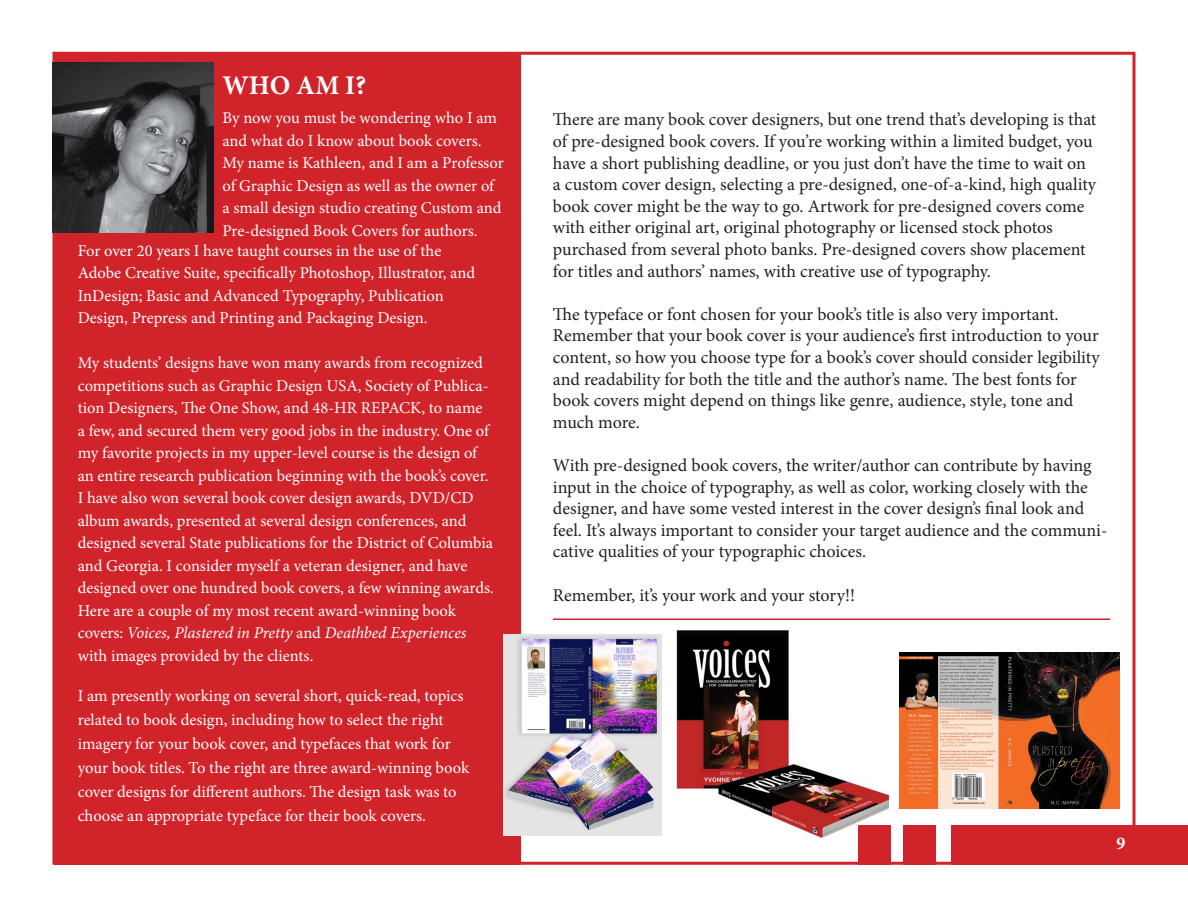
<style>
.page{position:relative;width:1188px;height:918px;background:#fff}
.page>*{position:absolute;margin:0;border:0;box-sizing:border-box;transform-origin:0 0}
.t1{font:700 27px "Minion Pro";color:#fff}
.t2{font:18px/21.6px "Minion Pro";letter-spacing:-.005em;color:#231f20}
.t3{font:700 18px "Minion Pro";color:#fff}
.t4{font:16.5px/22.5px "Minion Pro";color:#fff}
.s1{font-style:italic}
</style>
<div class="page">
<div style="left:54px;top:52px;width:467px;height:813px;background:#d1232a"></div>
<img style="left:53px;top:63px;width:161px;height:169px">
<img style="left:676px;top:630px;width:212px;height:208px">
<img style="left:503px;top:635px;width:158px;height:200px">
<img style="left:899px;top:652px;width:220px;height:156px">
<hr style="left:553px;top:618px;width:557px;height:2px;background:#d1232a">
<div style="left:952px;top:825px;width:236px;height:40px;background:#d1232a"></div>
<div style="left:858px;top:825px;width:33px;height:40px;background:#d1232a"></div>
<div style="left:904px;top:825px;width:32px;height:40px;background:#d1232a"></div>
<p class="t1" style="left:222px;top:66px;width:145px">WHO AM I?</p>
<p class="t4" style="left:222px;top:107px;width:283px">By now you must be wondering who I am and what do I know about book covers.<br>My name is Kathleen, and I am a Professor of Graphic Design as well as the owner of a small design studio creating Custom and Pre-designed Book Covers for authors.</p>
<p class="t4" style="left:78px;top:239px;width:399px">For over 20 years I have taught courses in the use of the Adobe Creative Suite, specifically Photoshop, Illustrator, and InDesign; Basic and Advanced Typography, Publication Design, Prepress and Printing and Packaging Design.</p>
<p class="t4" style="left:78px;top:352px;width:418px">My students’ designs have won many awards from recognized competitions such as Graphic Design USA, Society of Publica&shy;tion Designers, The One Show, and 48-HR REPACK, to name<br>a few, and secured them very good jobs in the industry. One of my favorite projects in my upper-level course is the design of an entire research publication beginning with the book’s cover.<br>I have also won several book cover design awards, DVD/CD album awards, presented at several design conferences, and designed several State publications for the District of Columbia and Georgia. I consider myself a veteran designer, and have designed over one hundred book covers, a few winning awards.<br>Here are a couple of my most recent award-winning book covers: <span class="s1">Voices, Plastered in Pretty</span> and <span class="s1">Deathbed Experiences </span>with images provided by the clients.</p>
<p class="t4" style="left:78px;top:684px;width:393px;line-height:24px">I am presently working on several short, quick-read, topics related to book design, including how to select the right imagery for your book cover, and typefaces that work for your book titles. To the right are three award-winning book cover designs for different authors. The design task was to choose an appropriate typeface for their book covers.</p>
<p class="t2" style="left:553px;top:109px;width:545px">There are many book cover designers, but one trend that’s developing is that of pre-designed book covers. If you’re working within a limited budget, you have a short publishing deadline, or you just don’t have the time to wait on a custom cover design, selecting a pre-designed, one-of-a-kind, high quality book cover might be the way to go. Artwork for pre-designed covers come with either original art, original photography or licensed stock photos purchased from several photo banks. Pre-designed covers show placement for titles and authors’ names, with creative use of typography.</p>
<p class="t2" style="left:553px;top:303px;width:548px">The typeface or font chosen for your book’s title is also very important.<br>Remember that your book cover is your audience’s first introduction to your content, so how you choose type for a book’s cover should consider legibility and readability for both the title and the author’s name. The best fonts for book covers might depend on things like genre, audience, style, tone and much more.</p>
<p class="t2" style="left:553px;top:455px;width:556px">With pre-designed book covers, the writer/author can contribute by having input in the choice of typography, as well as color, working closely with the designer, and have some vested interest in the cover design’s final look and feel. It’s always important to consider your target audience and the communi&shy;cative qualities of your typographic choices.</p>
<p class="t2" style="left:553px;top:584px;width:304px">Remember, it’s your work and your story!!</p>
<p class="t3" style="left:1117px;top:831px;width:10px">9</p>
</div>
